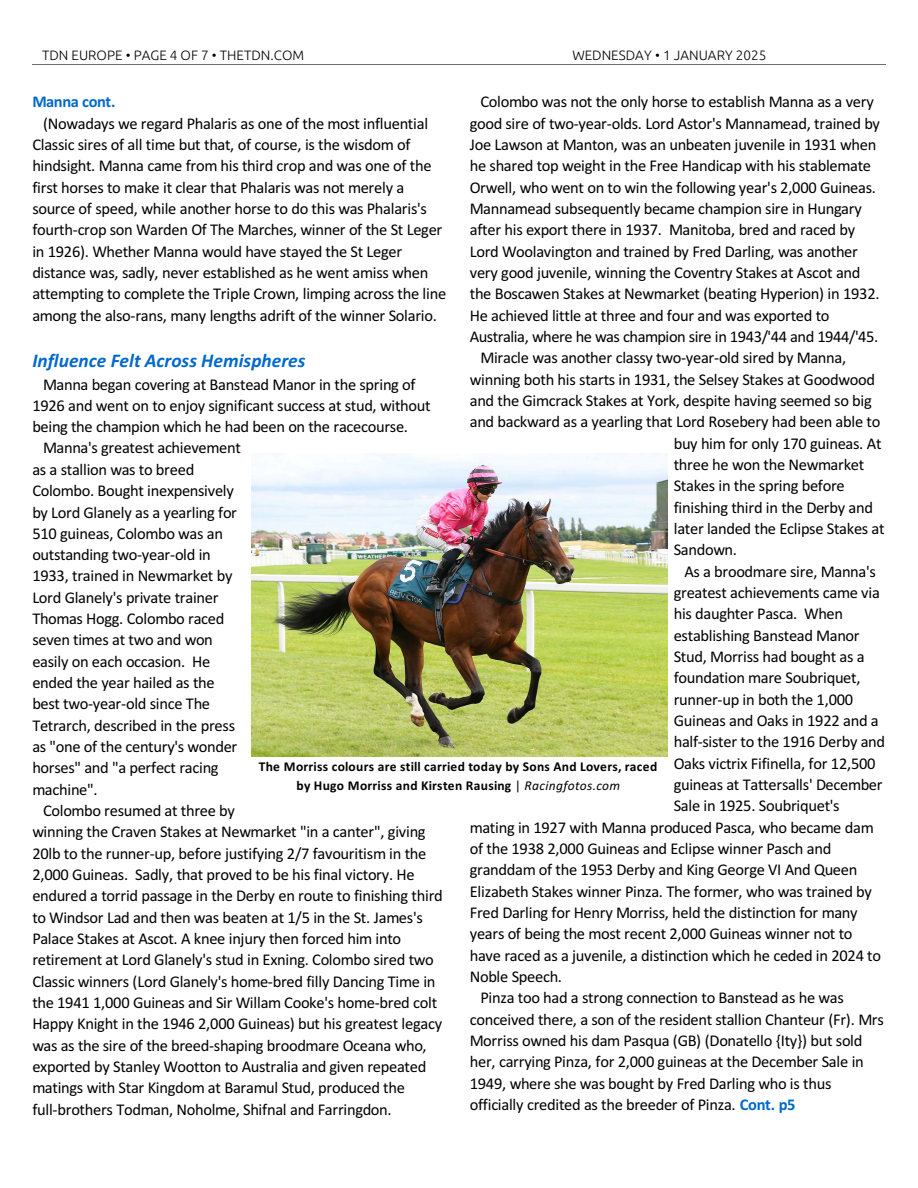
<style>
.page{position:relative;width:918px;height:1188px;background:#fff}
.page>*{position:absolute;margin:0;border:0;box-sizing:border-box;transform-origin:0 0}
.t1{font:italic 700 19.5px "Calibri";color:#0069cc}
.t2{font:16.5px/21.3px "Calibri";letter-spacing:-.02em;color:#000}
.t3{font:700 16.5px "Calibri";letter-spacing:-.025em;color:#0069cc}
.t4{font:700 13.5px/18.9px "Calibri";letter-spacing:.02em;color:#000;text-align:center}
.t5{font:300 13.5px "Ubuntu";color:#000}
.s1{font-weight:700;color:#0069cc}
.s2{font-weight:400}
.s3{font-weight:400;font-style:italic}
</style>
<div class="page">
<hr style="left:32px;top:64px;width:853px;height:1px;background:#6e6e6e">
<img style="left:251px;top:454px;width:416px;height:302px">
<p class="t5" style="left:42px;top:49px;width:264px">TDN EUROPE • PAGE 4 OF 7 • THETDN.COM</p>
<p class="t5" style="left:572px;top:49px;width:195px">WEDNESDAY • 1 JANUARY 2025</p>
<p class="t2" style="left:481px;top:93px;width:395px">Colombo was not the only horse to establish Manna as a very</p>
<p class="t2" style="left:470px;top:114px;width:412px">good sire of two-year-olds. Lord Astor's Mannamead, trained by</p>
<p class="t2" style="left:470px;top:135px;width:408px">Joe Lawson at Manton, was an unbeaten juvenile in 1931 when</p>
<p class="t2" style="left:470px;top:157px;width:403px">he shared top weight in the Free Handicap with his stablemate</p>
<p class="t2" style="left:470px;top:178px;width:408px">Orwell, who went on to win the following year's 2,000 Guineas.</p>
<p class="t2" style="left:470px;top:199px;width:394px">Mannamead subsequently became champion sire in Hungary</p>
<p class="t2" style="left:470px;top:221px;width:387px">after his export there in 1937. Manitoba, bred and raced by</p>
<p class="t2" style="left:470px;top:242px;width:390px">Lord Woolavington and trained by Fred Darling, was another</p>
<p class="t2" style="left:470px;top:263px;width:392px">very good juvenile, winning the Coventry Stakes at Ascot and</p>
<p class="t2" style="left:470px;top:285px;width:411px">the Boscawen Stakes at Newmarket (beating Hyperion) in 1932.</p>
<p class="t2" style="left:470px;top:306px;width:361px">He achieved little at three and four and was exported to</p>
<p class="t2" style="left:470px;top:327px;width:410px">Australia, where he was champion sire in 1943/'44 and 1944/'45.</p>
<p class="t2" style="left:481px;top:349px;width:367px">Miracle was another classy two-year-old sired by Manna,</p>
<p class="t2" style="left:470px;top:370px;width:407px">winning both his starts in 1931, the Selsey Stakes at Goodwood</p>
<p class="t2" style="left:470px;top:391px;width:404px">and the Gimcrack Stakes at York, despite having seemed so big</p>
<p class="t2" style="left:470px;top:413px;width:412px">and backward as a yearling that Lord Rosebery had been able to</p>
<p class="t2" style="left:674px;top:434px;width:209px">buy him for only 170 guineas. At</p>
<p class="t2" style="left:674px;top:455px;width:192px">three he won the Newmarket</p>
<p class="t2" style="left:674px;top:477px;width:173px">Stakes in the spring before</p>
<p class="t2" style="left:674px;top:498px;width:201px">finishing third in the Derby and</p>
<p class="t2" style="left:674px;top:519px;width:212px">later landed the Eclipse Stakes at</p>
<p class="t2" style="left:674px;top:541px;width:65px">Sandown.</p>
<p class="t2" style="left:685px;top:562px;width:193px">As a broodmare sire, Manna's</p>
<p class="t2" style="left:674px;top:583px;width:208px">greatest achievements came via</p>
<p class="t2" style="left:674px;top:605px;width:171px">his daughter Pasca. When</p>
<p class="t2" style="left:674px;top:626px;width:187px">establishing Banstead Manor</p>
<p class="t2" style="left:674px;top:647px;width:193px">Stud, Morriss had bought as a</p>
<p class="t2" style="left:674px;top:669px;width:188px">foundation mare Soubriquet,</p>
<p class="t2" style="left:674px;top:690px;width:181px">runner-up in both the 1,000</p>
<p class="t2" style="left:674px;top:711px;width:207px">Guineas and Oaks in 1922 and a</p>
<p class="t2" style="left:674px;top:733px;width:213px">half-sister to the 1916 Derby and</p>
<p class="t2" style="left:674px;top:754px;width:203px">Oaks victrix Fifinella, for 12,500</p>
<p class="t2" style="left:674px;top:775px;width:210px">guineas at Tattersalls' December</p>
<p class="t2" style="left:674px;top:796px;width:168px">Sale in 1925. Soubriquet's</p>
<p class="t2" style="left:470px;top:818px;width:406px">mating in 1927 with Manna produced Pasca, who became dam</p>
<p class="t2" style="left:470px;top:839px;width:363px">of the 1938 2,000 Guineas and Eclipse winner Pasch and</p>
<p class="t2" style="left:470px;top:861px;width:389px">granddam of the 1953 Derby and King George VI And Queen</p>
<p class="t2" style="left:470px;top:882px;width:404px">Elizabeth Stakes winner Pinza. The former, who was trained by</p>
<p class="t2" style="left:470px;top:903px;width:389px">Fred Darling for Henry Morriss, held the distinction for many</p>
<p class="t2" style="left:470px;top:924px;width:384px">years of being the most recent 2,000 Guineas winner not to</p>
<p class="t2" style="left:470px;top:946px;width:413px">have raced as a juvenile, a distinction which he ceded in 2024 to</p>
<p class="t2" style="left:470px;top:967px;width:94px">Noble Speech.</p>
<p class="t2" style="left:481px;top:989px;width:365px">Pinza too had a strong connection to Banstead as he was</p>
<p class="t2" style="left:470px;top:1010px;width:416px">conceived there, a son of the resident stallion Chanteur (Fr). Mrs</p>
<p class="t2" style="left:470px;top:1031px;width:394px">Morriss owned his dam Pasqua (GB) (Donatello {Ity}) but sold</p>
<p class="t2" style="left:470px;top:1052px;width:396px">her, carrying Pinza, for 2,000 guineas at the December Sale in</p>
<p class="t2" style="left:470px;top:1074px;width:363px">1949, where she was bought by Fred Darling who is thus</p>
<p class="t2" style="left:470px;top:1095px;width:327px">officially credited as the breeder of Pinza. <span class="s1">Cont. p5</span></p>
<p class="t3" style="left:32px;top:95px;width:85px">Manna cont.</p>
<p class="t2" style="left:32px;top:114px;width:415px;text-indent:11px">(Nowadays we regard Phalaris as one of the most influential Classic sires of all time but that, of course, is the wisdom of hindsight. Manna came from his third crop and was one of the first horses to make it clear that Phalaris was not merely a source of speed, while another horse to do this was Phalaris's fourth-crop son Warden Of The Marches, winner of the St Leger in 1926). Whether Manna would have stayed the St Leger distance was, sadly, never established as he went amiss when attempting to complete the Triple Crown, limping across the line among the also-rans, many lengths adrift of the winner Solario.</p>
<p class="t1" style="left:32px;top:352px;width:275px">Influence Felt Across Hemispheres</p>
<p class="t2" style="left:43px;top:375px;width:374px">Manna began covering at Banstead Manor in the spring of</p>
<p class="t2" style="left:32px;top:396px;width:400px">1926 and went on to enjoy significant success at stud, without</p>
<p class="t2" style="left:32px;top:417px;width:377px">being the champion which he had been on the racecourse.</p>
<p class="t2" style="left:43px;top:439px;width:199px">Manna's greatest achievement</p>
<p class="t2" style="left:32px;top:460px;width:163px">as a stallion was to breed</p>
<p class="t2" style="left:32px;top:481px;width:203px">Colombo. Bought inexpensively</p>
<p class="t2" style="left:32px;top:503px;width:206px">by Lord Glanely as a yearling for</p>
<p class="t2" style="left:32px;top:524px;width:192px">510 guineas, Colombo was an</p>
<p class="t2" style="left:32px;top:545px;width:180px">outstanding two-year-old in</p>
<p class="t2" style="left:32px;top:567px;width:202px">1933, trained in Newmarket by</p>
<p class="t2" style="left:32px;top:588px;width:188px">Lord Glanely's private trainer</p>
<p class="t2" style="left:32px;top:609px;width:194px">Thomas Hogg. Colombo raced</p>
<p class="t2" style="left:32px;top:631px;width:182px">seven times at two and won</p>
<p class="t2" style="left:32px;top:652px;width:179px">easily on each occasion. He</p>
<p class="t2" style="left:32px;top:673px;width:184px">ended the year hailed as the</p>
<p class="t2" style="left:32px;top:695px;width:179px">best two-year-old since The</p>
<p class="t2" style="left:32px;top:716px;width:204px">Tetrarch, described in the press</p>
<p class="t2" style="left:32px;top:737px;width:207px">as "one of the century's wonder</p>
<p class="t2" style="left:32px;top:759px;width:188px">horses" and "a perfect racing</p>
<p class="t2" style="left:32px;top:780px;width:67px">machine".</p>
<p class="t2" style="left:43px;top:801px;width:193px">Colombo resumed at three by</p>
<p class="t2" style="left:32px;top:823px;width:395px">winning the Craven Stakes at Newmarket "in a canter", giving</p>
<p class="t2" style="left:32px;top:844px;width:395px">20lb to the runner-up, before justifying 2/7 favouritism in the</p>
<p class="t2" style="left:32px;top:865px;width:384px">2,000 Guineas. Sadly, that proved to be his final victory. He</p>
<p class="t2" style="left:32px;top:887px;width:412px">endured a torrid passage in the Derby en route to finishing third</p>
<p class="t2" style="left:32px;top:908px;width:392px">to Windsor Lad and then was beaten at 1/5 in the St. James's</p>
<p class="t2" style="left:32px;top:929px;width:370px">Palace Stakes at Ascot. A knee injury then forced him into</p>
<p class="t2" style="left:32px;top:951px;width:403px">retirement at Lord Glanely's stud in Exning. Colombo sired two</p>
<p class="t2" style="left:32px;top:972px;width:405px">Classic winners (Lord Glanely's home-bred filly Dancing Time in</p>
<p class="t2" style="left:32px;top:993px;width:406px">the 1941 1,000 Guineas and Sir Willam Cooke's home-bred colt</p>
<p class="t2" style="left:32px;top:1015px;width:411px">Happy Knight in the 1946 2,000 Guineas) but his greatest legacy</p>
<p class="t2" style="left:32px;top:1036px;width:396px">was as the sire of the breed-shaping broodmare Oceana who,</p>
<p class="t2" style="left:32px;top:1057px;width:396px">exported by Stanley Wootton to Australia and given repeated</p>
<p class="t2" style="left:32px;top:1079px;width:374px">matings with Star Kingdom at Baramul Stud, produced the</p>
<p class="t2" style="left:32px;top:1100px;width:361px">full-brothers Todman, Noholme, Shifnal and Farringdon.</p>
<p class="t4" style="left:259px;top:759px;width:400px">The Morriss colours are still carried today by Sons And Lovers, raced by Hugo Morriss and Kirsten Rausing <span class="s2">|</span> <span class="s3">Racingfotos.com</span></p>
</div>
